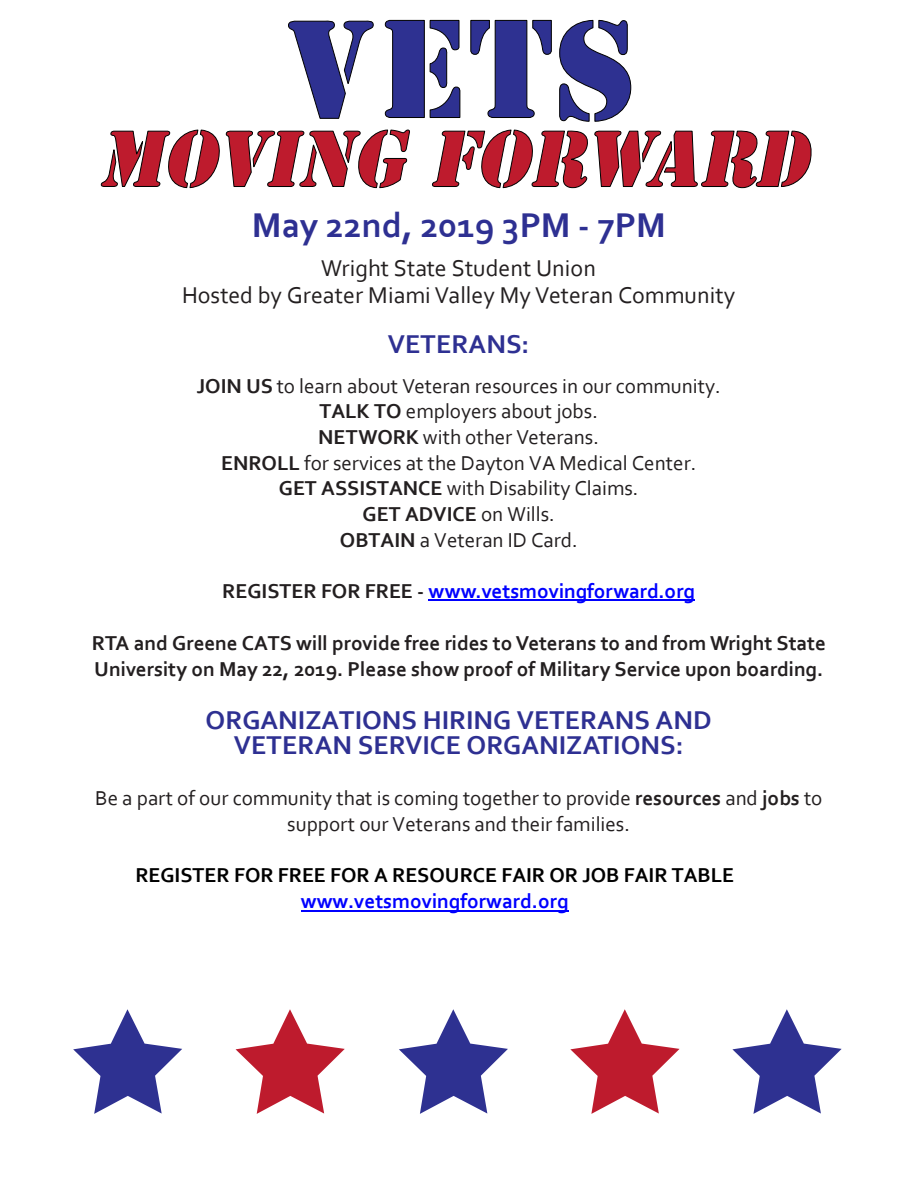
<style>
.page{position:relative;width:918px;height:1188px;background:#fff}
.page>*{position:absolute;margin:0;border:0;box-sizing:border-box;transform-origin:0 0}
.t1{font:700 36px "Corbel";color:#2e3092}
.t2{font:700 27px/25px "Corbel";color:#2e3092;text-align:center}
.t3{font:24px "Corbel";color:#231f20}
.t4{font:21px/25.8px "Corbel";color:#231f20;text-align:center}
.t5{font:700 21px/25.5px "Corbel";color:#231f20}
.t6{font:700 21px/25.5px "Corbel";color:#000;text-align:center}
.t7{font:700 21px "Corbel";letter-spacing:-.005em;color:#00f}
.s1{font-weight:700}
.s2{font-weight:400}
.s3{color:#231f20}
.s4{color:#00f}
</style>
<div class="page">
<hr style="left:428px;top:600px;width:267px;height:1px;background:#00f">
<hr style="left:301px;top:910px;width:268px;height:1px;background:#00f">
<svg style="left:73px;top:1010px;width:109px;height:104px"></svg>
<svg style="left:236px;top:1010px;width:109px;height:104px"></svg>
<svg style="left:399px;top:1010px;width:109px;height:104px"></svg>
<svg style="left:570px;top:1010px;width:110px;height:104px"></svg>
<svg style="left:732px;top:1010px;width:110px;height:104px"></svg>
<svg style="left:288px;top:20px;width:85px;height:99px"></svg>
<svg style="left:385px;top:20px;width:75px;height:98px"></svg>
<svg style="left:471px;top:20px;width:81px;height:98px"></svg>
<svg style="left:559px;top:20px;width:72px;height:101px"></svg>
<svg style="left:101px;top:130px;width:309px;height:58px"></svg>
<svg style="left:432px;top:130px;width:156px;height:58px"></svg>
<svg style="left:595px;top:131px;width:217px;height:57px"></svg>
<p class="t1" style="left:252px;top:210px;width:415px">May 22nd, 2019 3PM - 7PM</p>
<p class="t3" style="left:321px;top:258px;width:276px">Wright State Student Union</p>
<p class="t3" style="left:182px;top:285px;width:555px">Hosted by Greater Miami Valley My Veteran Community</p>
<p class="t2" style="left:388px;top:334px;width:143px">VETERANS:</p>
<p class="t4" style="left:197px;top:375px;width:526px"><span class="s1">JOIN US</span> to learn about Veteran resources in our community.</p>
<p class="t4" style="left:319px;top:400px;width:280px"><span class="s1">TALK TO</span> employers about jobs.</p>
<p class="t4" style="left:318px;top:426px;width:282px"><span class="s1">NETWORK</span> with other Veterans.</p>
<p class="t4" style="left:221px;top:452px;width:477px"><span class="s1">ENROLL</span> for services at the Dayton VA Medical Center.</p>
<p class="t4" style="left:279px;top:477px;width:361px"><span class="s1">GET ASSISTANCE</span> with Disability Claims.</p>
<p class="t5" style="left:363px;top:503px;width:194px">GET ADVICE <span class="s2">on Wills.</span></p>
<p class="t4" style="left:340px;top:529px;width:239px"><span class="s1">OBTAIN</span> a Veteran ID Card.</p>
<p class="t7" style="left:222px;top:582px;width:474px"><span class="s3">REGISTER FOR FREE -</span> www.vetsmovingforward.org</p>
<p class="t5" style="left:92px;top:633px;width:736px">RTA and Greene CATS will provide free rides to Veterans to and from Wright State<br>University on May 22, 2019. Please show proof of Military Service upon boarding.</p>
<p class="t2" style="left:206px;top:710px;width:508px">ORGANIZATIONS HIRING VETERANS AND<br>VETERAN SERVICE ORGANIZATIONS:</p>
<p class="t4" style="left:95px;top:787px;width:729px">Be a part of our community that is coming together to provide <span class="s1">resources</span> and <span class="s1">jobs</span> to support our Veterans and their families.</p>
<p class="t6" style="left:135px;top:865px;width:600px">REGISTER FOR FREE FOR A RESOURCE FAIR OR JOB FAIR TABLE <span class="s4">www.vetsmovingforward.org</span></p>
</div>
